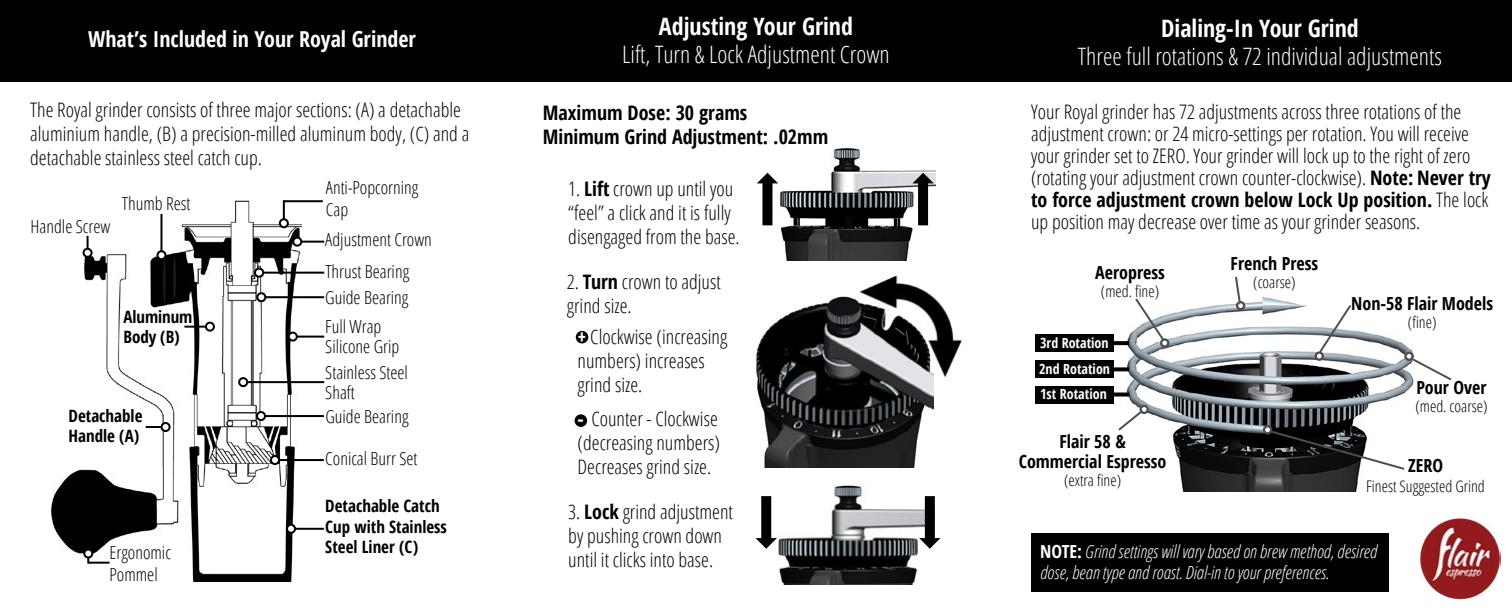
<style>
.page{position:relative;width:1512px;height:612px;background:#fff}
.page>*{position:absolute;margin:0;border:0;box-sizing:border-box;transform-origin:0 0}
.t1{font:300 condensed 24px "Open Sans";color:#fff}
.t2{font:700 condensed 24px "Open Sans";color:#fff}
.t3{font:700 condensed 22px "Open Sans";color:#fff}
.t4{font:300 condensed 20px/24px "Open Sans";color:#000}
.t5{font:700 condensed 20px/24px "Open Sans";color:#000}
.t6{font:300 condensed 18px/20px "Open Sans";color:#000}
.t7{font:italic 300 condensed 18px/21.6px "Open Sans";color:#fff}
.t8{font:700 condensed 18px/20px "Open Sans";color:#000;text-align:center}
.t9{font:700 condensed 17px/20.4px "Open Sans";color:#000}
.t10{font:300 condensed 16px "Open Sans";color:#000}
.t11{font:700 condensed 14px/25.6px "Open Sans";color:#fff;text-align:justify}
.s1{font-weight:700}
.s2{font-weight:700;color:#fff}
.s3{font-weight:700;font-style:normal}
</style>
<div class="page">
<img style="left:1126px;top:296px;width:288px;height:196px">
<img style="left:771px;top:485px;width:154px;height:99px">
<div style="left:0;top:0;width:1512px;height:82px;background:#000101"></div>
<img style="left:51px;top:200px;width:251px;height:381px">
<hr style="left:88px;top:562px;width:22px;height:2px;background:#000">
<hr style="left:297px;top:336px;width:27px;height:2px;background:#000">
<hr style="left:247px;top:381px;width:77px;height:2px;background:#000">
<div style="left:238px;top:377px;width:10px;height:10px;border:2px solid #000;border-radius:50%"></div>
<div style="left:84px;top:549px;width:8px;height:8px;background:#fff;border-radius:50%"></div>
<div style="left:83px;top:548px;width:10px;height:10px;border:2px solid #000;border-radius:50%"></div>
<div style="left:289px;top:333px;width:8px;height:8px;background:#fff;border-radius:50%"></div>
<div style="left:288px;top:332px;width:10px;height:10px;border:2px solid #000;border-radius:50%"></div>
<hr style="left:266px;top:296px;width:58px;height:2px;background:#000">
<div style="left:257px;top:293px;width:8px;height:8px;background:#fff;border-radius:50%"></div>
<div style="left:256px;top:292px;width:10px;height:10px;border:2px solid #000;border-radius:50%"></div>
<hr style="left:301px;top:241px;width:23px;height:2px;background:#000">
<div style="left:293px;top:238px;width:8px;height:8px;background:#fff;border-radius:50%"></div>
<div style="left:292px;top:237px;width:10px;height:10px;border:2px solid #000;border-radius:50%"></div>
<hr style="left:265px;top:415px;width:59px;height:2px;background:#000">
<div style="left:257px;top:412px;width:8px;height:8px;background:#fff;border-radius:50%"></div>
<div style="left:256px;top:411px;width:10px;height:10px;border:2px solid #000;border-radius:50%"></div>
<hr style="left:279px;top:459px;width:45px;height:2px;background:#000">
<div style="left:271px;top:456px;width:8px;height:8px;background:#fff;border-radius:50%"></div>
<div style="left:270px;top:455px;width:10px;height:10px;border:2px solid #000;border-radius:50%"></div>
<hr style="left:295px;top:528px;width:29px;height:2px;background:#000">
<div style="left:287px;top:525px;width:8px;height:8px;background:#fff;border-radius:50%"></div>
<div style="left:286px;top:524px;width:10px;height:10px;border:2px solid #000;border-radius:50%"></div>
<svg style="left:146px;top:426px;width:15px;height:2px"></svg>
<div style="left:162px;top:423px;width:8px;height:8px;background:#fff;border-radius:50%"></div>
<div style="left:161px;top:422px;width:10px;height:10px;border:2px solid #000;border-radius:50%"></div>
<hr style="left:184px;top:326px;width:22px;height:2px;background:#000">
<div style="left:206px;top:323px;width:8px;height:8px;background:#fff;border-radius:50%"></div>
<div style="left:205px;top:322px;width:10px;height:10px;border:2px solid #000;border-radius:50%"></div>
<svg style="left:87px;top:236px;width:2px;height:12px"></svg>
<div style="left:84px;top:249px;width:8px;height:8px;background:#fff;border-radius:50%"></div>
<div style="left:83px;top:248px;width:10px;height:10px;border:2px solid #000;border-radius:50%"></div>
<hr style="left:160px;top:214px;width:2px;height:38px;background:#000">
<div style="left:157px;top:251px;width:8px;height:8px;background:#fff;border-radius:50%"></div>
<div style="left:156px;top:250px;width:10px;height:10px;border:2px solid #000;border-radius:50%"></div>
<hr style="left:284px;top:200px;width:39px;height:2px;background:#000">
<div style="left:280px;top:219px;width:8px;height:8px;background:#fff;border-radius:50%"></div>
<div style="left:279px;top:218px;width:10px;height:10px;border:2px solid #000;border-radius:50%"></div>
<hr style="left:283px;top:200px;width:2px;height:20px;background:#000">
<div style="left:1031px;top:533px;width:358px;height:58px;background:#000"></div>
<div style="left:575px;top:414px;width:12px;height:13px;background:#000;border-radius:50%"></div>
<div style="left:576px;top:331px;width:12px;height:12px;background:#000;border-radius:50%"></div>
<div style="left:925px;top:496px;width:10px;height:44px;background:#000"></div>
<svg style="left:919px;top:538px;width:22px;height:11px"></svg>
<div style="left:761px;top:496px;width:10px;height:44px;background:#000"></div>
<svg style="left:756px;top:538px;width:21px;height:11px"></svg>
<img style="left:759px;top:146px;width:177px;height:115px">
<svg style="left:1140px;top:405px;width:9px;height:9px"></svg>
<div style="left:1035px;top:334px;width:79px;height:18px;background:#000101"></div>
<div style="left:1035px;top:360px;width:79px;height:18px;background:#000101"></div>
<div style="left:1035px;top:386px;width:79px;height:17px;background:#000101"></div>
<svg style="left:1114px;top:341px;width:15px;height:4px"></svg>
<svg style="left:1114px;top:367px;width:15px;height:4px"></svg>
<svg style="left:1114px;top:393px;width:15px;height:4px"></svg>
<img style="left:1420px;top:518px;width:80px;height:82px">
<div style="left:762px;top:182px;width:10px;height:43px;background:#000"></div>
<svg style="left:757px;top:173px;width:21px;height:10px"></svg>
<div style="left:918px;top:182px;width:10px;height:43px;background:#000"></div>
<svg style="left:912px;top:173px;width:22px;height:10px"></svg>
<img style="left:756px;top:296px;width:178px;height:172px">
<div style="left:1263px;top:425px;width:9px;height:9px;background:#4d4d4f;border-radius:50%"></div>
<svg style="left:1265px;top:427px;width:142px;height:44px"></svg>
<svg style="left:1118px;top:407px;width:29px;height:26px"></svg>
<svg style="left:1315px;top:351px;width:9px;height:10px"></svg>
<svg style="left:1317px;top:303px;width:36px;height:55px"></svg>
<svg style="left:1160px;top:338px;width:9px;height:10px"></svg>
<svg style="left:1133px;top:296px;width:34px;height:49px"></svg>
<svg style="left:1404px;top:352px;width:10px;height:9px"></svg>
<svg style="left:1407px;top:354px;width:45px;height:28px"></svg>
<div style="left:1236px;top:301px;width:9px;height:9px;background:#4d4d4f;border-radius:50%"></div>
<svg style="left:1234px;top:276px;width:9px;height:32px"></svg>
<img style="left:847px;top:275px;width:115px;height:105px">
<hr style="left:263px;top:272px;width:61px;height:2px;background:#000">
<div style="left:255px;top:269px;width:8px;height:8px;background:#fff;border-radius:50%"></div>
<div style="left:254px;top:268px;width:10px;height:10px;border:2px solid #000;border-radius:50%"></div>
<p class="t3" style="left:88px;top:23px;width:329px">What’s Included in Your Royal Grinder</p>
<p class="t4" style="left:30px;top:97px;width:441px">The Royal grinder consists of three major sections: (A) a detachable aluminium handle, (B) a precision-milled aluminum body, (C) and a detachable stainless steel catch cup.</p>
<p class="t6" style="left:31px;top:216px;width:81px">Handle Screw</p>
<p class="t6" style="left:122px;top:193px;width:70px">Thumb Rest</p>
<p class="t9" style="left:124px;top:306px;width:70px">Aluminum<br>Body (B)</p>
<p class="t9" style="left:69px;top:405px;width:75px">Detachable<br>Handle (A)</p>
<p class="t6" style="left:110px;top:541px;width:63px;line-height:21.6px">Ergonomic<br>Pommel</p>
<p class="t6" style="left:326px;top:176px;width:94px;line-height:21.6px">Anti-Popcorning<br>Cap</p>
<p class="t6" style="left:325px;top:229px;width:108px">Adjustment Crown</p>
<p class="t6" style="left:325px;top:287px;width:85px">Guide Bearing</p>
<p class="t6" style="left:325px;top:261px;width:85px">Thrust Bearing</p>
<p class="t6" style="left:325px;top:316px;width:75px">Full Wrap<br>Silicone Grip</p>
<p class="t6" style="left:325px;top:362px;width:84px">Stainless Steel<br>Shaft</p>
<p class="t6" style="left:325px;top:406px;width:85px">Guide Bearing</p>
<p class="t6" style="left:325px;top:448px;width:94px">Conical Burr Set</p>
<p class="t9" style="left:325px;top:496px;width:123px">Detachable Catch<br>Cup with Stainless<br>Steel Liner (C)</p>
<p class="t2" style="left:659px;top:9px;width:196px">Adjusting Your Grind</p>
<p class="t1" style="left:622px;top:38px;width:269px">Lift, Turn &amp; Lock Adjustment Crown</p>
<p class="t2" style="left:1161px;top:11px;width:199px">Dialing-In Your Grind</p>
<p class="t1" style="left:1078px;top:40px;width:366px">Three full rotations &amp; 72 individual adjustments</p>
<p class="t5" style="left:543px;top:100px;width:287px">Maximum Dose: 30 grams<br>Minimum Grind Adjustment: .02mm</p>
<p class="t4" style="left:1031px;top:100px;width:461px;line-height:22px">Your Royal grinder has 72 adjustments across three rotations of the adjustment crown: or 24 micro-settings per rotation. You will receive your grinder set to ZERO. Your grinder will lock up to the right of zero (rotating your adjustment crown counter-clockwise). <span class="s1">Note: Never try to force adjustment crown below Lock Up position.</span> The lock up position may decrease over time as your grinder seasons.</p>
<p class="t4" style="left:568px;top:176px;width:173px">1. <span class="s1">Lift</span> crown up until you “feel” a click and it is fully disengaged from the base.</p>
<p class="t4" style="left:567px;top:269px;width:155px">2. <span class="s1">Turn</span> crown to adjust grind size.</p>
<p class="t4" style="left:578px;top:324px;width:151px"><span class="s2">+</span> Clockwise (increasing numbers) increases grind size.</p>
<p class="t4" style="left:578px;top:406px;width:144px;text-align:justify"><span class="s2">-</span> Counter - Clockwise (decreasing numbers)<br>Decreases grind size.</p>
<p class="t4" style="left:568px;top:499px;width:166px">3. <span class="s1">Lock</span> grind adjustment by pushing crown down until it clicks into base.</p>
<p class="t8" style="left:1095px;top:262px;width:71px">Aeropress</p>
<p class="t10" style="left:1101px;top:280px;width:60px">(med. fine)</p>
<p class="t11" style="left:1039px;top:330px;width:72px">3rd Rotation 2nd Rotation 1st Rotation</p>
<p class="t8" style="left:1019px;top:431px;width:149px">Flair 58 &amp;<br>Commercial Espresso</p>
<p class="t10" style="left:1064px;top:469px;width:59px">(extra fine)</p>
<p class="t8" style="left:1231px;top:253px;width:89px">French Press</p>
<p class="t10" style="left:1253px;top:272px;width:44px">(coarse)</p>
<p class="t8" style="left:1351px;top:293px;width:143px">Non-58 Flair Models</p>
<p class="t10" style="left:1408px;top:311px;width:30px">(fine)</p>
<p class="t8" style="left:1416px;top:377px;width:72px">Pour Over</p>
<p class="t10" style="left:1415px;top:396px;width:73px">(med. coarse)</p>
<p class="t8" style="left:1408px;top:455px;width:37px">ZERO</p>
<p class="t10" style="left:1366px;top:476px;width:120px">Finest Suggested Grind</p>
<p class="t7" style="left:1040px;top:540px;width:338px"><span class="s3">NOTE:</span> Grind settings will vary based on brew method, desired dose, bean type and roast. Dial-in to your preferences.</p>
</div>
